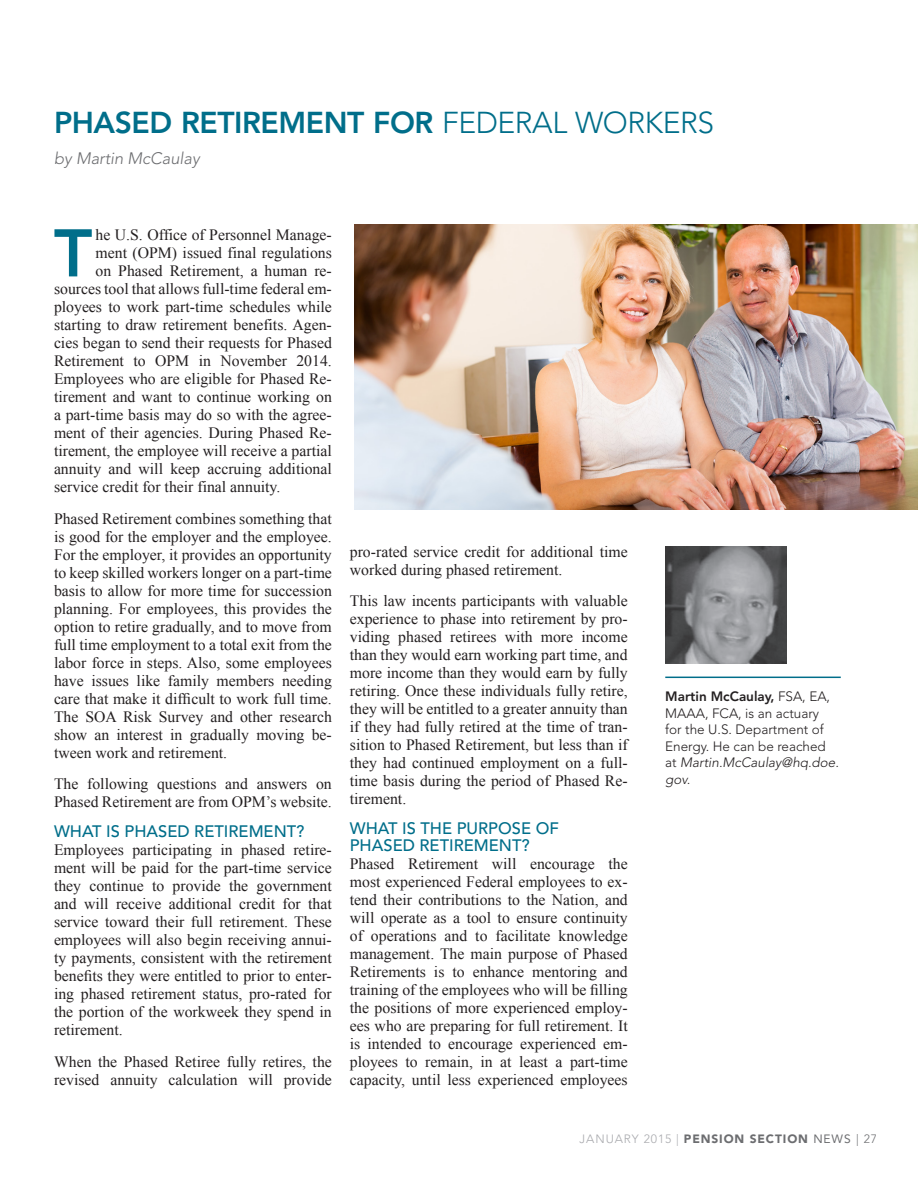
<style>
.page{position:relative;width:918px;height:1188px;background:#fff}
.page>*{position:absolute;margin:0;border:0;box-sizing:border-box;transform-origin:0 0}
.Body_with_Drop_cap{font:800 66.6px "Avenir LT Std";color:#006e8a}
.Article_Headers-_blu{font:800 30px "Avenir LT Std";letter-spacing:-.015em;color:#006e8a}
.Subheaders{font:500 16.5px/16.5px "Avenir LT Std";color:#006e8a}
.By_Line_gray{font:italic 300 16.5px "Avenir LT Std";color:#6c6d70}
.body{font:15.75px/18px "Times New Roman";color:#231f20;text-align:justify}
.Body_with_Drop_cap-2{font:15.75px "Times New Roman";color:#231f20}
.Author_bio_format{font:300 13.5px/16.5px "Avenir LT Std";color:#231f20}
.t1{font:900 12px "Avenir LT Std";letter-spacing:.075em;color:#6c6d70}
.s1{font-weight:300}
.s2{font-weight:800}
.s3{font-style:italic}
.s4{font-weight:300;color:#a8a9ad}
.s5{font-weight:400}
</style>
<div class="page">
<hr style="left:665px;top:677px;width:176px;height:1px;background:#006e8a">
<img style="left:665px;top:546px;width:122px;height:117px">
<img style="left:354px;top:225px;width:564px;height:285px">
<p class="Article_Headers-_blu" style="left:54px;top:104px;width:662px">PHASED RETIREMENT FOR <span class="s1">FEDERAL WORKERS</span></p>
<p class="By_Line_gray" style="left:54px;top:149px;width:147px">by Martin McCaulay</p>
<p class="Body_with_Drop_cap" style="left:54px;top:214px;width:40px">T</p>
<p class="Body_with_Drop_cap-2" style="left:96px;top:225px;width:238px">he U.S. Office of Personnel Manage-</p>
<p class="Body_with_Drop_cap-2" style="left:96px;top:243px;width:238px">ment (OPM) issued final regulations</p>
<p class="Body_with_Drop_cap-2" style="left:96px;top:261px;width:238px">on Phased Retirement, a human re-</p>
<p class="Body_with_Drop_cap-2" style="left:54px;top:279px;width:279px">sources tool that allows full-time federal em-</p>
<p class="Body_with_Drop_cap-2" style="left:54px;top:297px;width:279px">ployees to work part-time schedules while</p>
<p class="Body_with_Drop_cap-2" style="left:54px;top:315px;width:279px">starting to draw retirement benefits. Agen-</p>
<p class="Body_with_Drop_cap-2" style="left:54px;top:333px;width:279px">cies began to send their requests for Phased</p>
<p class="Body_with_Drop_cap-2" style="left:54px;top:351px;width:279px">Retirement to OPM in November 2014.</p>
<p class="Body_with_Drop_cap-2" style="left:54px;top:369px;width:279px">Employees who are eligible for Phased Re-</p>
<p class="Body_with_Drop_cap-2" style="left:54px;top:387px;width:279px">tirement and want to continue working on</p>
<p class="Body_with_Drop_cap-2" style="left:54px;top:405px;width:279px">a part-time basis may do so with the agree-</p>
<p class="Body_with_Drop_cap-2" style="left:54px;top:423px;width:279px">ment of their agencies. During Phased Re-</p>
<p class="Body_with_Drop_cap-2" style="left:54px;top:441px;width:279px">tirement, the employee will receive a partial</p>
<p class="Body_with_Drop_cap-2" style="left:54px;top:459px;width:279px">annuity and will keep accruing additional</p>
<p class="Body_with_Drop_cap-2" style="left:54px;top:477px;width:228px">service credit for their final annuity.</p>
<p class="body" style="left:54px;top:509px;width:279px">Phased Retirement combines something that is good for the employer and the employee.<br>For the employer, it provides an opportunity to keep skilled workers longer on a part-time basis to allow for more time for succession planning. For employees, this provides the option to retire gradually, and to move from full time employment to a total exit from the labor force in steps. Also, some employees have issues like family members needing care that make it difficult to work full time.<br>The SOA Risk Survey and other research show an interest in gradually moving be&shy;tween work and retirement.</p>
<p class="body" style="left:54px;top:775px;width:279px">The following questions and answers on<br>Phased Retirement are from OPM’s website.</p>
<p class="Subheaders" style="left:54px;top:824px;width:252px">WHAT IS PHASED RETIREMENT?</p>
<p class="body" style="left:54px;top:841px;width:279px">Employees participating in phased retire&shy;ment will be paid for the part-time service they continue to provide the government and will receive additional credit for that service toward their full retirement. These employees will also begin receiving annui&shy;ty payments, consistent with the retirement benefits they were entitled to prior to enter&shy;ing phased retirement status, pro-rated for the portion of the workweek they spend in retirement.</p>
<p class="body" style="left:54px;top:1052px;width:279px">When the Phased Retiree fully retires, the revised annuity calculation will provide</p>
<p class="body" style="left:350px;top:542px;width:279px">pro-rated service credit for additional time worked during phased retirement.</p>
<p class="body" style="left:350px;top:592px;width:279px">This law incents participants with valuable experience to phase into retirement by pro&shy;viding phased retirees with more income than they would earn working part time, and more income than they would earn by fully retiring. Once these individuals fully retire, they will be entitled to a greater annuity than if they had fully retired at the time of tran&shy;sition to Phased Retirement, but less than if they had continued employment on a full&shy;time basis during the period of Phased Re&shy;tirement.</p>
<p class="Subheaders" style="left:350px;top:821px;width:211px">WHAT IS THE PURPOSE OF<br>PHASED RETIREMENT?</p>
<p class="body" style="left:350px;top:854px;width:279px">Phased Retirement will encourage the most experienced Federal employees to ex&shy;tend their contributions to the Nation, and will operate as a tool to ensure continuity of operations and to facilitate knowledge management. The main purpose of Phased Retirements is to enhance mentoring and training of the employees who will be filling the positions of more experienced employ&shy;ees who are preparing for full retirement. It is intended to encourage experienced em&shy;ployees to remain, in at least a part-time capacity, until less experienced employees</p>
<p class="Author_bio_format" style="left:665px;top:689px;width:175px"><span class="s2">Martin McCaulay,</span> FSA, EA,<br>MAAA, FCA, is an actuary for the U.S. Department of<br>Energy. He can be reached at <span class="s3">Martin.McCaulay@hq.doe. gov.</span></p>
<p class="t1" style="left:580px;top:1132px;width:299px"><span class="s4">JANUARY 2015 |</span> PENSION SECTION <span class="s5">NEWS</span> <span class="s1">| 27</span></p>
</div>
